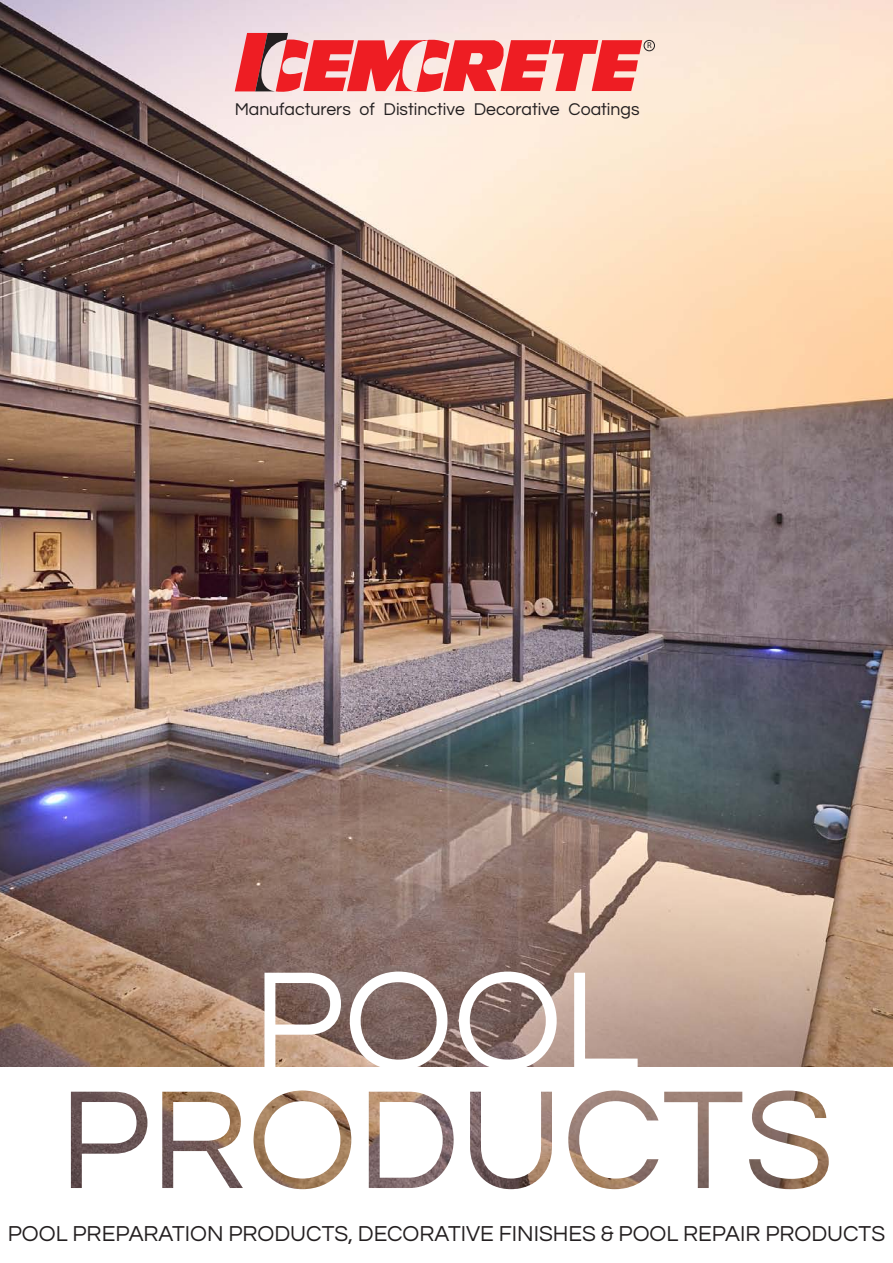
<style>
.page{position:relative;width:893px;height:1263px;background:#fff}
.page>*{position:absolute;margin:0;border:0;box-sizing:border-box;transform-origin:0 0}
.t1{font:145.5px "Questrial";color:#fff}
.t2{font:22.5px "Questrial";color:#231f20}
.t3{font:17.7px "Questrial";letter-spacing:-.005em;color:#231f20}
.t4{font:8.55px "Myriad";color:#231f20}
</style>
<div class="page">
<img style="left:0;top:0;width:893px;height:1067px">
<svg style="left:235px;top:33px;width:407px;height:59px;background:#ee6c6e"></svg>
<div style="left:644px;top:40px;width:11px;height:11px;border:1px solid #231f20;border-radius:50%"></div>
<img style="left:71px;top:1090px;width:758px;height:99px">
<p class="t4" style="left:647px;top:41px;width:6px">R</p>
<p class="t3" style="left:235px;top:100px;width:406px">MANUFACTURERS OF DISTINCTIVE DECORATIVE COATINGS</p>
<h1 class="t1" style="left:253px;top:950px;width:389px">POOL</h1>
<p class="t2" style="left:8px;top:1222px;width:30px">POOL</p>
<p class="t2" style="left:72px;top:1222px;width:576px">PREPARATION PRODUCTS, DECORATIVE FINISHES &amp; POOL</p>
<p class="t2" style="left:683px;top:1222px;width:203px">REPAIR PRODUCTS</p>
</div>
